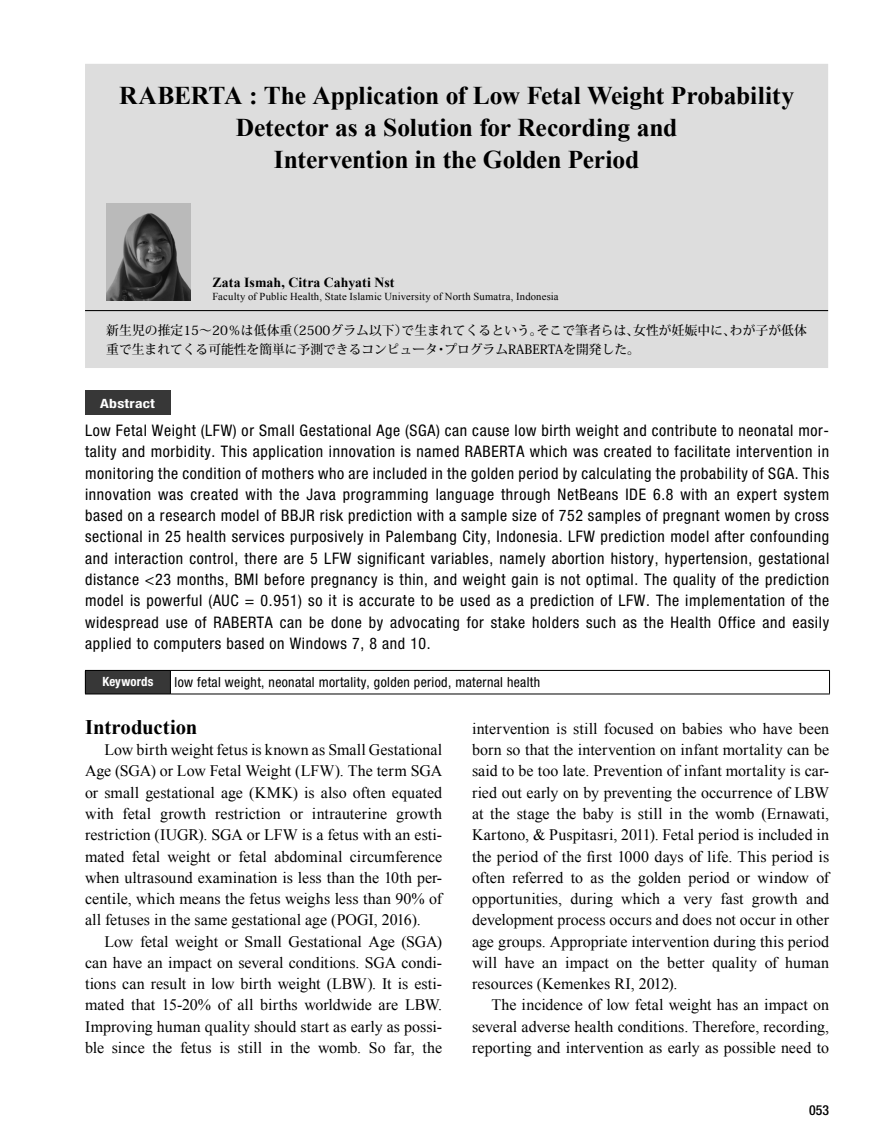
<style>
.page{position:relative;width:893px;height:1136px;background:#fff}
.page>*{position:absolute;margin:0;border:0;box-sizing:border-box;transform-origin:0 0}
.t1{font:700 25.5px/32px "Times New Roman";letter-spacing:-.005em;color:#000;text-align:center}
.t2{font:700 20.7px "Times New Roman";letter-spacing:-.005em;color:#000}
.t3{font:15.9px/21.3px "Times New Roman";letter-spacing:.005em;color:#000;text-align:justify}
.t4{font:condensed 15.9px/21.3px "Helvetica Neue LT Std";letter-spacing:.04em;color:#000;text-align:justify}
.t5{font:condensed 13.8px "Helvetica Neue LT Std";letter-spacing:.025em;color:#000}
.t6{font:700 13.8px "Times New Roman";letter-spacing:.005em;color:#000}
.t7{font:500 condensed 13.8px "Helvetica Neue LT Std";color:#000}
.t8{font:500 12.75px/19.2px "Koz Min Pro";color:#000}
.t9{font:700 condensed 12.75px "Helvetica Neue LT Std";letter-spacing:.015em;color:#fff;scale:1.23 1}
.t10{font:700 condensed 12.75px "Helvetica Neue LT Std";letter-spacing:.015em;color:#fff}
.t11{font:10.65px "Times New Roman";letter-spacing:.015em;color:#000}
</style>
<div class="page">
<div style="left:85px;top:390px;width:85px;height:25px;background:#373737"></div>
<div style="left:85px;top:670px;width:85px;height:24px;background:#373737"></div>
<hr style="left:85px;top:670px;width:85px;height:1px;background:#000">
<svg style="left:85px;top:671px;width:1px;height:22px"></svg>
<hr style="left:170px;top:670px;width:660px;height:1px;background:#000">
<svg style="left:170px;top:671px;width:1px;height:22px"></svg>
<svg style="left:829px;top:670px;width:1px;height:23px"></svg>
<hr style="left:85px;top:693px;width:85px;height:1px;background:#000">
<hr style="left:170px;top:693px;width:660px;height:1px;background:#000">
<div style="left:85px;top:64px;width:743px;height:304px;background:#ddd"></div>
<hr style="left:85px;top:310px;width:743px;height:1px;background:#000">
<img style="left:106px;top:204px;width:85px;height:97px">
<h1 class="t1" style="left:119px;top:79px;width:676px">RABERTA : The Application of Low Fetal Weight Probability<br>Detector as a Solution for Recording and<br>Intervention in the Golden Period</h1>
<p class="t6" style="left:213px;top:272px;width:183px">Zata Ismah, Citra Cahyati Nst</p>
<p class="t11" style="left:213px;top:289px;width:348px">Faculty of Public Health, State Islamic University of North Sumatra, Indonesia</p>
<p class="t8" style="left:106px;top:320px;width:702px">新生児の推定15〜20％は低体重（2500グラム以下）で生まれてくるという。そこで筆者らは、女性が妊娠中に、わが子が低体重で生まれてくる可能性を簡単に予測できるコンピュータ・プログラムRABERTAを開発した。</p>
<p class="t9" style="left:100px;top:396px;width:46px">Abstract</p>
<p class="t4" style="left:85px;top:419px;width:746px">Low Fetal Weight (LFW) or Small Gestational Age (SGA) can cause low birth weight and contribute to neonatal mor&shy;tality and morbidity. This application innovation is named RABERTA which was created to facilitate intervention in monitoring the condition of mothers who are included in the golden period by calculating the probability of SGA. This innovation was created with the Java programming language through NetBeans IDE 6.8 with an expert system based on a research model of BBJR risk prediction with a sample size of 752 samples of pregnant women by cross sectional in 25 health services purposively in Palembang City, Indonesia. LFW prediction model after confounding and interaction control, there are 5 LFW significant variables, namely abortion history, hypertension, gestational distance &lt;23 months, BMI before pregnancy is thin, and weight gain is not optimal. The quality of the prediction model is powerful (AUC = 0.951) so it is accurate to be used as a prediction of LFW. The implementation of the widespread use of RABERTA can be done by advocating for stake holders such as the Health Office and easily applied to computers based on Windows 7, 8 and 10.</p>
<p class="t10" style="left:102px;top:674px;width:53px">Keywords</p>
<p class="t5" style="left:175px;top:673px;width:367px">low fetal weight, neonatal mortality, golden period, maternal health</p>
<h2 class="t2" style="left:85px;top:712px;width:114px">Introduction</h2>
<p class="t3" style="left:85px;top:739px;width:359px;text-indent:19px">Low birth weight fetus is known as Small Gestational Age (SGA) or Low Fetal Weight (LFW). The term SGA or small gestational age (KMK) is also often equated with fetal growth restriction or intrauterine growth restriction (IUGR). SGA or LFW is a fetus with an esti&shy;mated fetal weight or fetal abdominal circumference when ultrasound examination is less than the 10th per&shy;centile, which means the fetus weighs less than 90% of all fetuses in the same gestational age (POGI, 2016).</p>
<p class="t3" style="left:85px;top:930px;width:359px;text-indent:19px">Low fetal weight or Small Gestational Age (SGA) can have an impact on several conditions. SGA condi&shy;tions can result in low birth weight (LBW). It is esti&shy;mated that 15-20% of all births worldwide are LBW.<br>Improving human quality should start as early as possi&shy;ble since the fetus is still in the womb. So far, the</p>
<p class="t3" style="left:472px;top:717px;width:359px">intervention is still focused on babies who have been born so that the intervention on infant mortality can be said to be too late. Prevention of infant mortality is car&shy;ried out early on by preventing the occurrence of LBW at the stage the baby is still in the womb (Ernawati, Kartono, &amp; Puspitasri, 2011). Fetal period is included in the period of the first 1000 days of life. This period is often referred to as the golden period or window of opportunities, during which a very fast growth and development process occurs and does not occur in other age groups. Appropriate intervention during this period will have an impact on the better quality of human resources (Kemenkes RI, 2012).</p>
<p class="t3" style="left:472px;top:994px;width:359px;text-indent:19px">The incidence of low fetal weight has an impact on several adverse health conditions. Therefore, recording, reporting and intervention as early as possible need to</p>
<p class="t7" style="left:809px;top:1101px;width:21px">053</p>
</div>
